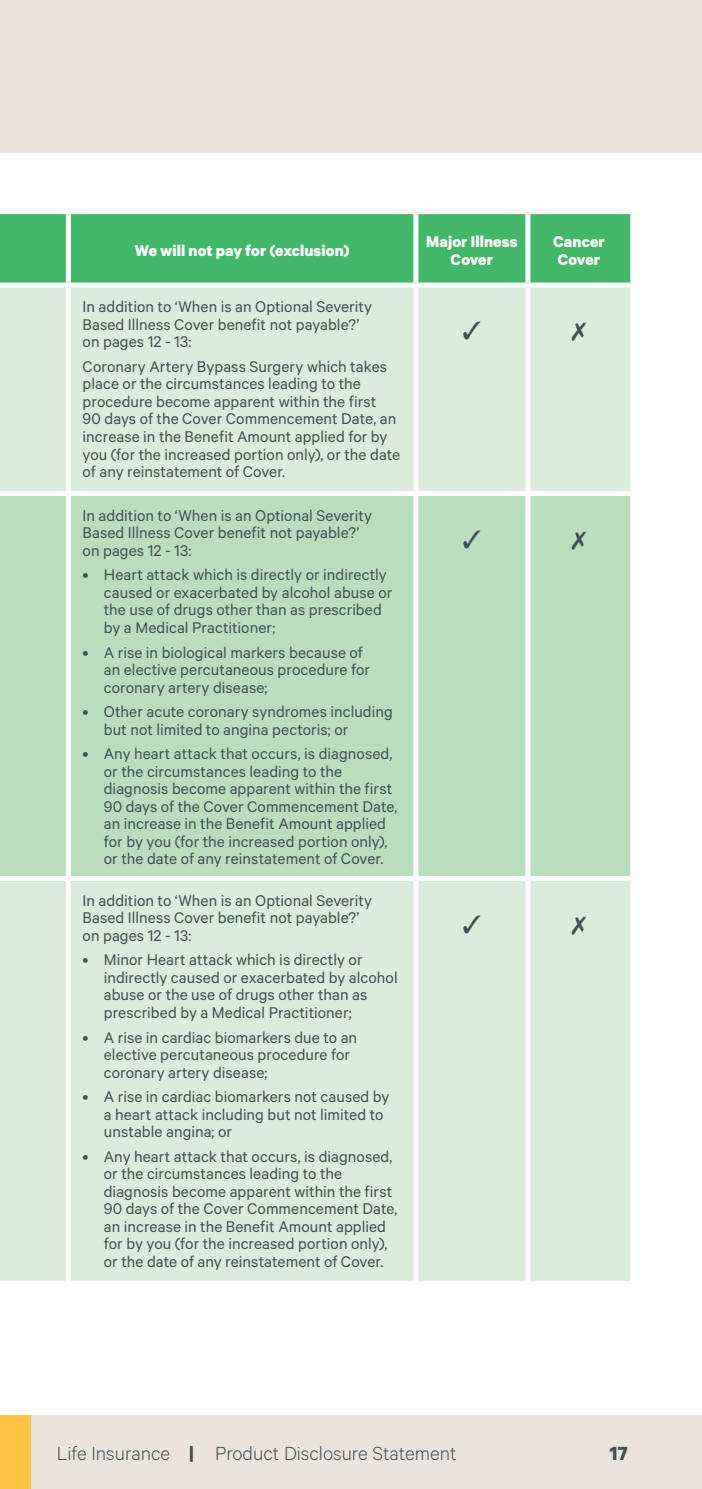
<style>
.page{position:relative;width:702px;height:1489px;background:#fff}
.page>*{position:absolute;margin:0;border:0;box-sizing:border-box;transform-origin:0 0}
.t1{font:300 21.5px "Calibre";color:#405153}
.t2{font:700 21.5px "Calibre";color:#405153}
.t3{font:17.5px/17.5px "Calibre";letter-spacing:.005em;color:#405153}
.t4{font:700 17.5px/17.5px "Calibre";letter-spacing:.005em;color:#fff;text-align:center}
.s1{font-weight:700}
</style>
<div class="page">
<div style="left:0;top:0;width:702px;height:153px;background:#ebe4dc"></div>
<div style="left:0;top:1414px;width:702px;height:74px;background:#ebe4dc"></div>
<div style="left:0;top:1414px;width:30px;height:74px;background:#fec642"></div>
<div style="left:0;top:214px;width:630px;height:68px;background:#44b869"></div>
<div style="left:0;top:287px;width:630px;height:993px;background:#daecdb"></div>
<div style="left:0;top:496px;width:630px;height:380px;background:#b9debd"></div>
<div style="left:66px;top:214px;width:5px;height:68px;background:#fff"></div>
<div style="left:413px;top:214px;width:5px;height:68px;background:#fff"></div>
<div style="left:525px;top:214px;width:5px;height:68px;background:#fff"></div>
<div style="left:0;top:491px;width:68px;height:5px;background:#fff"></div>
<div style="left:68px;top:491px;width:348px;height:5px;background:#fff"></div>
<div style="left:416px;top:491px;width:112px;height:5px;background:#fff"></div>
<div style="left:528px;top:491px;width:102px;height:5px;background:#fff"></div>
<div style="left:66px;top:287px;width:5px;height:204px;background:#fff"></div>
<div style="left:413px;top:287px;width:5px;height:204px;background:#fff"></div>
<div style="left:525px;top:287px;width:5px;height:204px;background:#fff"></div>
<div style="left:66px;top:496px;width:5px;height:380px;background:#fff"></div>
<div style="left:413px;top:496px;width:5px;height:380px;background:#fff"></div>
<div style="left:525px;top:496px;width:5px;height:380px;background:#fff"></div>
<div style="left:0;top:876px;width:68px;height:5px;background:#fff"></div>
<div style="left:68px;top:876px;width:348px;height:5px;background:#fff"></div>
<div style="left:66px;top:881px;width:5px;height:399px;background:#fff"></div>
<div style="left:416px;top:876px;width:112px;height:5px;background:#fff"></div>
<div style="left:413px;top:881px;width:5px;height:399px;background:#fff"></div>
<div style="left:528px;top:876px;width:102px;height:5px;background:#fff"></div>
<div style="left:525px;top:881px;width:5px;height:399px;background:#fff"></div>
<svg style="left:572px;top:323px;width:14px;height:18px"></svg>
<svg style="left:572px;top:531px;width:14px;height:18px"></svg>
<svg style="left:572px;top:916px;width:14px;height:18px"></svg>
<svg style="left:463px;top:321px;width:17px;height:19px"></svg>
<svg style="left:463px;top:530px;width:17px;height:18px"></svg>
<svg style="left:463px;top:915px;width:17px;height:18px"></svg>
<p class="t4" style="left:135px;top:241px;width:216px">We will not pay for (exclusion)</p>
<p class="t4" style="left:426px;top:233px;width:93px">Major Illness<br>Cover</p>
<p class="t4" style="left:553px;top:233px;width:53px;text-align:left">Cancer<br>Cover</p>
<p class="t3" style="left:83px;top:297px;width:291px">In addition to ‘When is an Optional Severity<br>Based Illness Cover benefit not payable?’ on pages 12 - 13:</p>
<p class="t3" style="left:83px;top:357px;width:319px">Coronary Artery Bypass Surgery which takes place or the circumstances leading to the procedure become apparent within the first<br>90 days of the Cover Commencement Date, an increase in the Benefit Amount applied for by you (for the increased portion only), or the date of any reinstatement of Cover.</p>
<p class="t3" style="left:83px;top:506px;width:291px">In addition to ‘When is an Optional Severity<br>Based Illness Cover benefit not payable?’ on pages 12 - 13:</p>
<p class="t3" style="left:104px;top:565px;width:290px;text-indent:-21px">• Heart attack which is directly or indirectly caused or exacerbated by alcohol abuse or the use of drugs other than as prescribed by a Medical Practitioner;</p>
<p class="t3" style="left:104px;top:642px;width:268px;text-indent:-21px">• A rise in biological markers because of an elective percutaneous procedure for coronary artery disease;</p>
<p class="t3" style="left:104px;top:702px;width:290px;text-indent:-21px">• Other acute coronary syndromes including but not limited to angina pectoris; or</p>
<p class="t3" style="left:104px;top:744px;width:295px;text-indent:-21px">• Any heart attack that occurs, is diagnosed, or the circumstances leading to the diagnosis become apparent within the first 90 days of the Cover Commencement Date, an increase in the Benefit Amount applied for by you (for the increased portion only), or the date of any reinstatement of Cover.</p>
<p class="t3" style="left:83px;top:891px;width:291px">In addition to ‘When is an Optional Severity<br>Based Illness Cover benefit not payable?’ on pages 12 - 13:</p>
<p class="t3" style="left:104px;top:950px;width:295px;text-indent:-21px">• Minor Heart attack which is directly or indirectly caused or exacerbated by alcohol abuse or the use of drugs other than as prescribed by a Medical Practitioner;</p>
<p class="t3" style="left:104px;top:1027px;width:255px;text-indent:-21px">• A rise in cardiac biomarkers due to an elective percutaneous procedure for coronary artery disease;</p>
<p class="t3" style="left:104px;top:1087px;width:287px;text-indent:-21px">• A rise in cardiac biomarkers not caused by a heart attack including but not limited to unstable angina; or</p>
<p class="t3" style="left:104px;top:1146px;width:295px;text-indent:-21px">• Any heart attack that occurs, is diagnosed, or the circumstances leading to the diagnosis become apparent within the first 90 days of the Cover Commencement Date, an increase in the Benefit Amount applied for by you (for the increased portion only), or the date of any reinstatement of Cover.</p>
<p class="t1" style="left:57px;top:1440px;width:401px">Life Insurance <span class="s1">|</span> Product Disclosure Statement</p>
<p class="t2" style="left:609px;top:1439px;width:19px">17</p>
</div>
